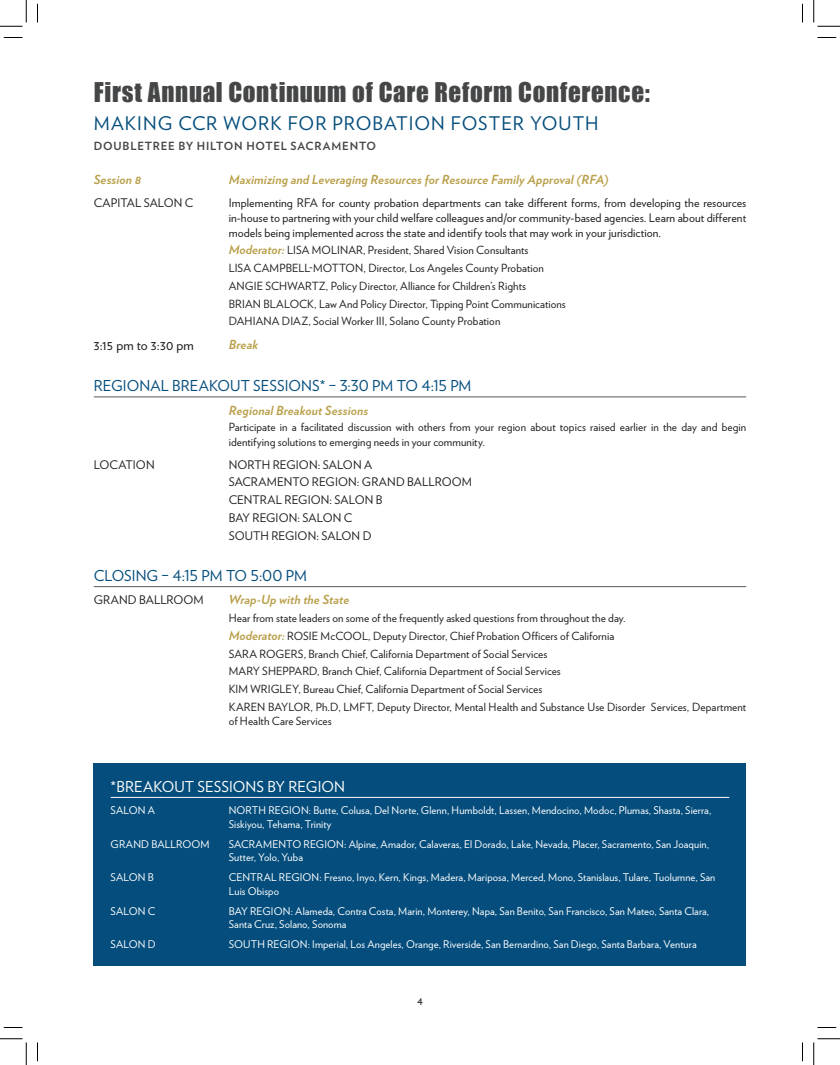
<style>
.page{position:relative;width:840px;height:1065px;background:#fff}
.page>*{position:absolute;margin:0;border:0;box-sizing:border-box;transform-origin:0 0}
.t1{font:25px "Impact";letter-spacing:.025em;color:#454647}
.t2{font:18.75px "Verlag";letter-spacing:.05em;color:#044d7c}
.t3{font:15px "Verlag";letter-spacing:.005em;color:#044d7c}
.t4{font:15px "Verlag";letter-spacing:.005em;color:#fff}
.t5{font:13.75px "Verlag";color:#231f20}
.t6{font:italic 700 12.5px "Verlag";letter-spacing:.01em;color:#b99f49}
.t7{font:11.88px/17.8px "Verlag";letter-spacing:.005em;color:#231f20;text-align:justify}
.t8{font:11.25px/17.8px "Verlag";letter-spacing:.005em;color:#231f20}
.t9{font:700 11.25px "Verlag";letter-spacing:.07em;color:#454647}
.t10{font:10.62px/13.8px "Verlag";letter-spacing:.01em;color:#fff}
.s1{font-weight:700;font-style:italic;font-size:12.5px;color:#b99f49}
</style>
<div class="page">
<div style="left:94px;top:763px;width:652px;height:203px;background:#044d7c"></div>
<hr style="left:94px;top:397px;width:652px;height:1px;background:#57585a">
<hr style="left:94px;top:586px;width:652px;height:1px;background:#57585a">
<hr style="left:111px;top:797px;width:618px;height:1px;background:#fff">
<svg style="left:4px;top:37px;width:18px;height:1px"></svg>
<svg style="left:818px;top:37px;width:18px;height:1px"></svg>
<svg style="left:4px;top:1027px;width:18px;height:1px"></svg>
<svg style="left:818px;top:1027px;width:18px;height:1px"></svg>
<svg style="left:37px;top:4px;width:1px;height:18px"></svg>
<svg style="left:37px;top:1043px;width:1px;height:18px"></svg>
<svg style="left:802px;top:4px;width:1px;height:18px"></svg>
<svg style="left:802px;top:1043px;width:1px;height:18px"></svg>
<svg style="left:0;top:0;width:27px;height:27px"></svg>
<svg style="left:0;top:1039px;width:27px;height:26px"></svg>
<svg style="left:814px;top:0;width:26px;height:27px"></svg>
<svg style="left:814px;top:1039px;width:26px;height:26px"></svg>
<h1 class="t1" style="left:94px;top:73px;width:558px">First Annual Continuum of Care Reform Conference:</h1>
<h2 class="t2" style="left:94px;top:110px;width:506px">MAKING CCR WORK FOR PROBATION FOSTER YOUTH</h2>
<p class="t9" style="left:94px;top:137px;width:284px">DOUBLETREE BY HILTON HOTEL SACRAMENTO</p>
<p class="t6" style="left:94px;top:169px;width:49px">Session 8</p>
<p class="t6" style="left:229px;top:169px;width:381px">Maximizing and Leveraging Resources for Resource Family Approval (RFA)</p>
<p class="t7" style="left:94px;top:193px;width:101px">CAPITAL SALON C</p>
<p class="t7" style="left:229px;top:194px;width:519px;line-height:15px">Implementing RFA for county probation departments can take different forms, from developing the resources in-house to partnering with your child welfare colleagues and/or community-based agencies. Learn about different models being implemented across the state and identify tools that may work in your jurisdiction.</p>
<p class="t8" style="left:229px;top:241px;width:339px"><span class="s1">Moderator:</span> LISA MOLINAR, President, Shared Vision Consultants<br>LISA CAMPBELL-MOTTON, Director, Los Angeles County Probation ANGIE SCHWARTZ, Policy Director, Alliance for Children’s Rights<br>BRIAN BLALOCK, Law And Policy Director, Tipping Point Communications DAHIANA DIAZ, Social Worker III, Solano County Probation</p>
<p class="t5" style="left:94px;top:335px;width:102px">3:15 pm to 3:30 pm</p>
<p class="t6" style="left:229px;top:334px;width:31px">Break</p>
<h3 class="t3" style="left:94px;top:375px;width:379px">REGIONAL BREAKOUT SESSIONS* – 3:30 PM TO 4:15 PM</h3>
<p class="t6" style="left:229px;top:400px;width:141px">Regional Breakout Sessions</p>
<p class="t8" style="left:229px;top:419px;width:519px;line-height:14.4px">Participate in a facilitated discussion with others from your region about topics raised earlier in the day and begin identifying solutions to emerging needs in your community.</p>
<p class="t7" style="left:94px;top:455px;width:62px">LOCATION</p>
<p class="t7" style="left:229px;top:455px;width:245px;text-align:left">NORTH REGION: SALON A<br>SACRAMENTO REGION: GRAND BALLROOM<br>CENTRAL REGION: SALON B<br>BAY REGION: SALON C<br>SOUTH REGION: SALON D</p>
<h3 class="t3" style="left:94px;top:564px;width:215px">CLOSING – 4:15 PM TO 5:00 PM</h3>
<p class="t7" style="left:94px;top:590px;width:112px">GRAND BALLROOM</p>
<p class="t6" style="left:229px;top:590px;width:122px">Wrap-Up with the State</p>
<p class="t8" style="left:229px;top:609px;width:519px">Hear from state leaders on some of the frequently asked questions from throughout the day.<br><span class="s1">Moderator:</span> ROSIE McCOOL, Deputy Director, Chief Probation Officers of California<br>SARA ROGERS, Branch Chief, California Department of Social Services<br>MARY SHEPPARD, Branch Chief, California Department of Social Services<br>KIM WRIGLEY, Bureau Chief, California Department of Social Services<br>KAREN BAYLOR, Ph.D, LMFT, Deputy Director, Mental Health and Substance Use Disorder Services, Department</p>
<p class="t8" style="left:229px;top:712px;width:105px">of Health Care Services</p>
<h3 class="t4" style="left:111px;top:775px;width:236px">*BREAKOUT SESSIONS BY REGION</h3>
<p class="t10" style="left:111px;top:803px;width:46px">SALON A</p>
<p class="t10" style="left:229px;top:803px;width:484px">NORTH REGION: Butte, Colusa, Del Norte, Glenn, Humboldt, Lassen, Mendocino, Modoc, Plumas, Shasta, Sierra,<br>Siskiyou, Tehama, Trinity</p>
<p class="t10" style="left:111px;top:836px;width:101px">GRAND BALLROOM</p>
<p class="t10" style="left:229px;top:836px;width:482px">SACRAMENTO REGION: Alpine, Amador, Calaveras, El Dorado, Lake, Nevada, Placer, Sacramento, San Joaquin,<br>Sutter, Yolo, Yuba</p>
<p class="t10" style="left:111px;top:870px;width:45px">SALON B</p>
<p class="t10" style="left:229px;top:870px;width:488px">CENTRAL REGION: Fresno, Inyo, Kern, Kings, Madera, Mariposa, Merced, Mono, Stanislaus, Tulare, Tuolumne, San<br>Luis Obispo</p>
<p class="t10" style="left:111px;top:903px;width:46px">SALON C</p>
<p class="t10" style="left:229px;top:903px;width:482px">BAY REGION: Alameda, Contra Costa, Marin, Monterey, Napa, San Benito, San Francisco, San Mateo, Santa Clara,<br>Santa Cruz, Solano, Sonoma</p>
<p class="t10" style="left:111px;top:937px;width:46px">SALON D</p>
<p class="t10" style="left:229px;top:937px;width:469px">SOUTH REGION: Imperial, Los Angeles, Orange, Riverside, San Bernardino, San Diego, Santa Barbara, Ventura</p>
<p class="t7" style="left:417px;top:991px;width:7px">4</p>
</div>
